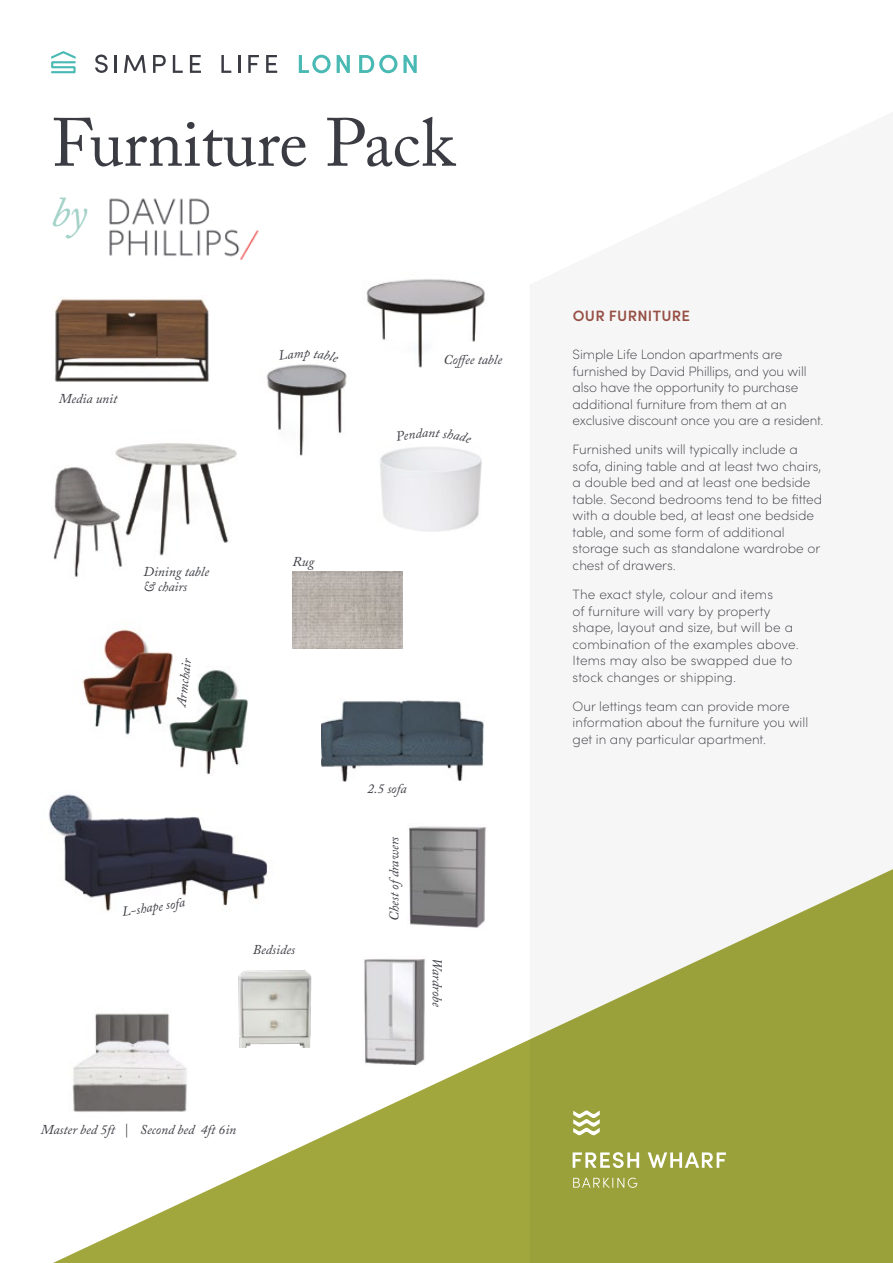
<style>
.page{position:relative;width:893px;height:1263px;background:#fff}
.page>*{position:absolute;margin:0;border:0;box-sizing:border-box;transform-origin:0 0}
.t1{font:67.5px "Adobe Caslon Pro";color:#3b3c43}
.t2{font:italic 42px "Adobe Caslon Pro";color:#a3d2c8}
.t3{font:600 15px "Sofia Pro";letter-spacing:.02em;color:#965046}
.t4{font:200 13.5px/16.5px "Sofia Pro";color:#3b3c43}
.t5{font:italic 13.5px/15px "Adobe Caslon Pro";color:#3b3c43}
</style>
<div class="page">
<svg style="left:51px;top:51px;width:25px;height:22px"></svg>
<svg style="left:95px;top:55px;width:13px;height:18px"></svg>
<hr style="left:114px;top:55px;width:3px;height:18px;background:#3b3c43">
<svg style="left:124px;top:55px;width:22px;height:18px"></svg>
<svg style="left:153px;top:55px;width:13px;height:18px"></svg>
<svg style="left:173px;top:55px;width:10px;height:18px"></svg>
<svg style="left:190px;top:55px;width:11px;height:18px"></svg>
<svg style="left:221px;top:55px;width:10px;height:18px"></svg>
<hr style="left:238px;top:55px;width:3px;height:18px;background:#3b3c43">
<svg style="left:248px;top:55px;width:11px;height:18px"></svg>
<svg style="left:266px;top:55px;width:11px;height:18px"></svg>
<svg style="left:299px;top:55px;width:118px;height:18px"></svg>
<svg style="left:53px;top:869px;width:840px;height:394px;fill:#a1a73d"></svg>
<img style="left:109px;top:198px;width:150px;height:62px">
<img style="left:53px;top:467px;width:69px;height:110px">
<img style="left:111px;top:443px;width:126px;height:114px">
<img style="left:407px;top:826px;width:80px;height:104px">
<img style="left:69px;top:1007px;width:122px;height:110px">
<img style="left:366px;top:279px;width:119px;height:89px">
<img style="left:171px;top:669px;width:77px;height:105px">
<img style="left:82px;top:629px;width:97px;height:109px">
<img style="left:54px;top:297px;width:155px;height:85px">
<img style="left:48px;top:774px;width:233px;height:170px">
<img style="left:322px;top:700px;width:162px;height:81px">
<img style="left:292px;top:571px;width:111px;height:77px">
<img style="left:363px;top:957px;width:63px;height:109px">
<img style="left:380px;top:447px;width:102px;height:85px">
<img style="left:266px;top:364px;width:81px;height:92px">
<img style="left:235px;top:964px;width:89px;height:83px">
<svg style="left:573px;top:1177px;width:64px;height:11px"></svg>
<svg style="left:573px;top:1152px;width:153px;height:16px"></svg>
<svg style="left:573px;top:1110px;width:27px;height:25px"></svg>
<h1 class="t1" style="left:52px;top:103px;width:404px">Furniture Pack</h1>
<h2 class="t2" style="left:52px;top:187px;width:37px">by</h2>
<p class="t5" style="left:59px;top:391px;width:60px">Media unit</p>
<p class="t5" style="left:304px;top:345px;width:8px">p</p>
<p class="t5" style="left:444px;top:352px;width:60px">Coffee table</p>
<p class="t5" style="left:144px;top:564px;width:67px">Dining table &amp; chairs</p>
<p class="t5" style="left:173px;top:705px;width:50px;rotate:-83deg">Armchair</p>
<p class="t5" style="left:292px;top:554px;width:23px">Rug</p>
<p class="t5" style="left:121px;top:904px;width:65px;rotate:-9deg">L-shape sofa</p>
<p class="t5" style="left:253px;top:942px;width:44px">Bedsides</p>
<p class="t5" style="left:41px;top:1122px;width:197px">Master bed 5ft | Second bed 4ft 6in</p>
<p class="t5" style="left:367px;top:781px;width:41px">2.5 sofa</p>
<p class="t5" style="left:386px;top:921px;width:86px;rotate:-90deg">Chest ofdrawers</p>
<p class="t5" style="left:445px;top:958px;width:50px;rotate:90deg">Wardrobe</p>
<p class="t3" style="left:573px;top:304px;width:119px">OUR FURNITURE</p>
<p class="t4" style="left:573px;top:345px;width:252px">Simple Life London apartments are furnished by David Phillips, and you will also have the opportunity to purchase additional furniture from them at an exclusive discount once you are a resident.</p>
<p class="t4" style="left:573px;top:441px;width:251px">Furnished units will typically include a sofa, dining table and at least two chairs, a double bed and at least one bedside table. Second bedrooms tend to be fitted with a double bed, at least one bedside table, and some form of additional storage such as standalone wardrobe or chest of drawers.</p>
<p class="t4" style="left:573px;top:585px;width:228px">The exact style, colour and items<br>of furniture will vary by property shape, layout and size, but will be a combination of the examples above.<br>Items may also be swapped due to stock changes or shipping.</p>
<p class="t4" style="left:573px;top:697px;width:237px">Our lettings team can provide more information about the furniture you will get in any particular apartment.</p>
</div>
